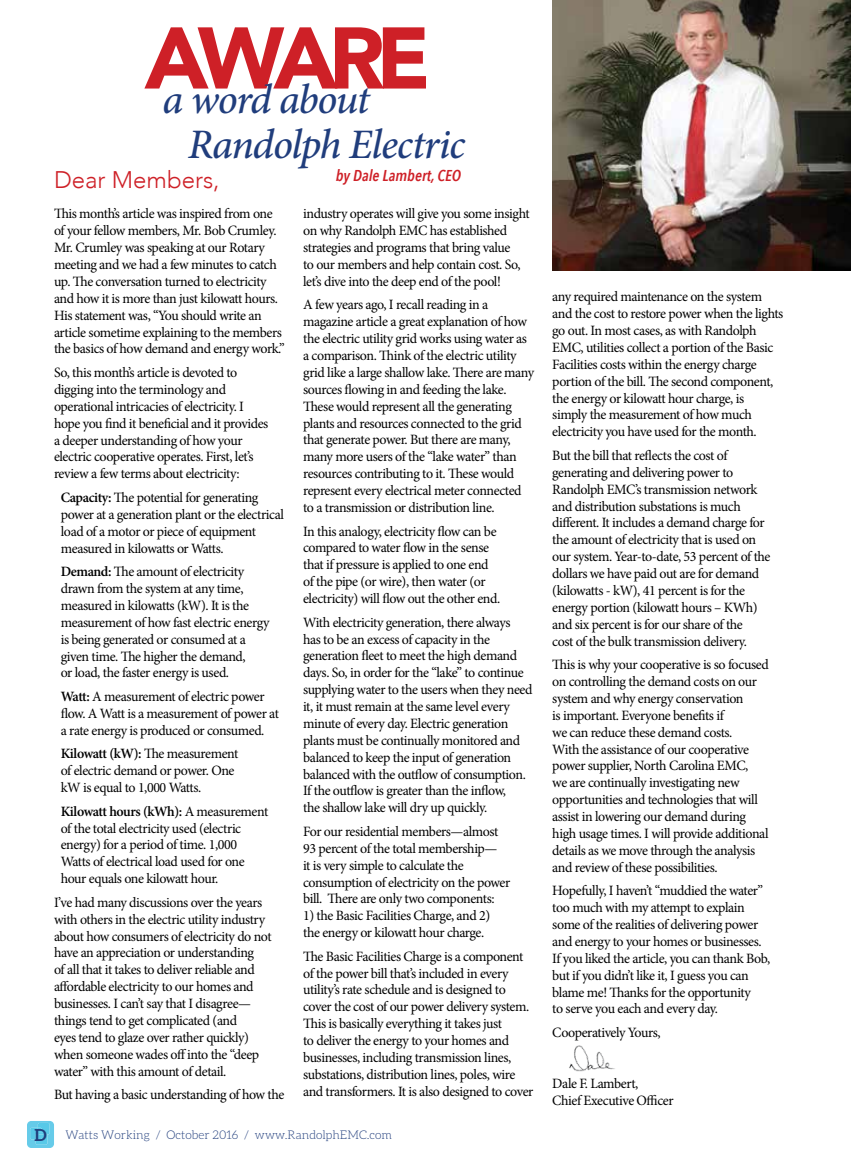
<style>
.page{position:relative;width:851px;height:1175px;background:#fff}
.page>*{position:absolute;margin:0;border:0;box-sizing:border-box;transform-origin:0 0}
.t1{font:900 86.4px "Avenir";letter-spacing:-.11em;color:#ce2027}
.t2{font:italic 500 42px/45px "Minion Pro";letter-spacing:-.03em;color:#203d7c}
.t3{font:300 24px "Avenir";color:#ce2027}
.t4{font:italic 600 15.75px "Avenir Next Condensed";color:#ce2027}
.t5{font:14.25px/16.8px "Minion Pro";letter-spacing:-.03em;color:#000}
.t6{font:300 12px "Aleo";color:#203d7c}
.s1{font-weight:600}
.s2{font-weight:700;font-size:16.5px}
</style>
<div class="page">
<img style="left:569px;top:1045px;width:46px;height:27px">
<img style="left:552px;top:0;width:298px;height:271px">
<svg style="left:27px;top:1121px;width:27px;height:26px"></svg>
<h1 class="t1" style="left:144px;top:-16px;width:287px">AWARE</h1>
<h2 class="t2" style="left:188px;top:77px;width:279px;text-indent:-25px">a word about<br>Randolph Electric</h2>
<p class="t4" style="left:336px;top:166px;width:127px">by Dale Lambert, CEO</p>
<h3 class="t3" style="left:54px;top:166px;width:167px">Dear Members,</h3>
<p class="t5" style="left:54px;top:205px;width:232px">This month’s article was inspired from one of your fellow members, Mr. Bob Crumley.<br>Mr. Crumley was speaking at our Rotary meeting and we had a few minutes to catch up. The conversation turned to electricity and how it is more than just kilowatt hours.<br>His statement was, “You should write an article sometime explaining to the members the basics of how demand and energy work.”</p>
<p class="t5" style="left:54px;top:364px;width:216px">So, this month’s article is devoted to digging into the terminology and operational intricacies of electricity. I hope you find it beneficial and it provides a deeper understanding of how your electric cooperative operates. First, let’s review a few terms about electricity:</p>
<p class="t5" style="left:61px;top:489px;width:225px"><span class="s1">Capacity:</span> The potential for generating power at a generation plant or the electrical load of a motor or piece of equipment measured in kilowatts or Watts.</p>
<p class="t5" style="left:61px;top:563px;width:210px"><span class="s1">Demand:</span> The amount of electricity drawn from the system at any time, measured in kilowatts (kW). It is the measurement of how fast electric energy is being generated or consumed at a given time. The higher the demand,<br>or load, the faster energy is used.</p>
<p class="t5" style="left:61px;top:688px;width:220px"><span class="s1">Watt:</span> A measurement of electric power flow. A Watt is a measurement of power at a rate energy is produced or consumed.</p>
<p class="t5" style="left:61px;top:745px;width:179px"><span class="s1">Kilowatt (kW):</span> The measurement of electric demand or power. One kW is equal to 1,000 Watts.</p>
<p class="t5" style="left:61px;top:802px;width:209px"><span class="s1">Kilowatt hours (kWh):</span> A measurement of the total electricity used (electric energy) for a period of time. 1,000<br>Watts of electrical load used for one hour equals one kilowatt hour.</p>
<p class="t5" style="left:54px;top:893px;width:219px">I’ve had many discussions over the years with others in the electric utility industry about how consumers of electricity do not have an appreciation or understanding<br>of all that it takes to deliver reliable and affordable electricity to our homes and businesses. I can’t say that I disagree— things tend to get complicated (and<br>eyes tend to glaze over rather quickly) when someone wades off into the “deep water” with this amount of detail.</p>
<p class="t5" style="left:54px;top:1086px;width:232px">But having a basic understanding of how the</p>
<p class="t5" style="left:303px;top:205px;width:228px">industry operates will give you some insight on why Randolph EMC has established strategies and programs that bring value<br>to our members and help contain cost. So, let’s dive into the deep end of the pool!</p>
<p class="t5" style="left:303px;top:296px;width:232px">A few years ago, I recall reading in a magazine article a great explanation of how the electric utility grid works using water as a comparison. Think of the electric utility grid like a large shallow lake. There are many sources flowing in and feeding the lake.<br>These would represent all the generating plants and resources connected to the grid that generate power. But there are many, many more users of the “lake water” than resources contributing to it. These would represent every electrical meter connected to a transmission or distribution line.</p>
<p class="t5" style="left:303px;top:522px;width:198px">In this analogy, electricity flow can be compared to water flow in the sense that if pressure is applied to one end of the pipe (or wire), then water (or electricity) will flow out the other end.</p>
<p class="t5" style="left:303px;top:613px;width:231px">With electricity generation, there always<br>has to be an excess of capacity in the generation fleet to meet the high demand days. So, in order for the “lake” to continue supplying water to the users when they need it, it must remain at the same level every minute of every day. Electric generation plants must be continually monitored and balanced to keep the input of generation balanced with the outflow of consumption.<br>If the outflow is greater than the inflow,<br>the shallow lake will dry up quickly.</p>
<p class="t5" style="left:303px;top:823px;width:209px">For our residential members—almost 93 percent of the total membership—<br>it is very simple to calculate the consumption of electricity on the power bill. There are only two components:</p>
<p class="t5" style="left:303px;top:907px;width:188px">1) the Basic Facilities Charge, and 2) the energy or kilowatt hour charge.</p>
<p class="t5" style="left:303px;top:947px;width:232px">The Basic Facilities Charge is a component of the power bill that’s included in every utility’s rate schedule and is designed to cover the cost of our power delivery system.<br>This is basically everything it takes just<br>to deliver the energy to your homes and businesses, including transmission lines, substations, distribution lines, poles, wire and transformers. It is also designed to cover</p>
<p class="t6" style="left:34px;top:1128px;width:359px"><span class="s2">D</span> Watts Working / October 2016 / www.RandolphEMC.com</p>
<p class="t5" style="left:552px;top:288px;width:232px">any required maintenance on the system and the cost to restore power when the lights go out. In most cases, as with Randolph EMC, utilities collect a portion of the Basic Facilities costs within the energy charge portion of the bill. The second component, the energy or kilowatt hour charge, is<br>simply the measurement of how much electricity you have used for the month.</p>
<p class="t5" style="left:552px;top:447px;width:220px">But the bill that reflects the cost of generating and delivering power to Randolph EMC’s transmission network and distribution substations is much different. It includes a demand charge for the amount of electricity that is used on our system. Year-to-date, 53 percent of the dollars we have paid out are for demand (kilowatts - kW), 41 percent is for the energy portion (kilowatt hours – KWh) and six percent is for our share of the<br>cost of the bulk transmission delivery.</p>
<p class="t5" style="left:552px;top:656px;width:218px">This is why your cooperative is so focused on controlling the demand costs on our system and why energy conservation<br>is important. Everyone benefits if<br>we can reduce these demand costs.<br>With the assistance of our cooperative power supplier, North Carolina EMC,<br>we are continually investigating new opportunities and technologies that will assist in lowering our demand during high usage times. I will provide additional details as we move through the analysis and review of these possibilities.</p>
<p class="t5" style="left:552px;top:882px;width:219px">Hopefully, I haven’t “muddied the water” too much with my attempt to explain some of the realities of delivering power and energy to your homes or businesses.<br>If you liked the article, you can thank Bob, but if you didn’t like it, I guess you can blame me! Thanks for the opportunity<br>to serve you each and every day.</p>
<p class="t5" style="left:552px;top:1024px;width:110px">Cooperatively Yours,</p>
<p class="t5" style="left:552px;top:1075px;width:123px">Dale F. Lambert,<br>Chief Executive Officer</p>
</div>
